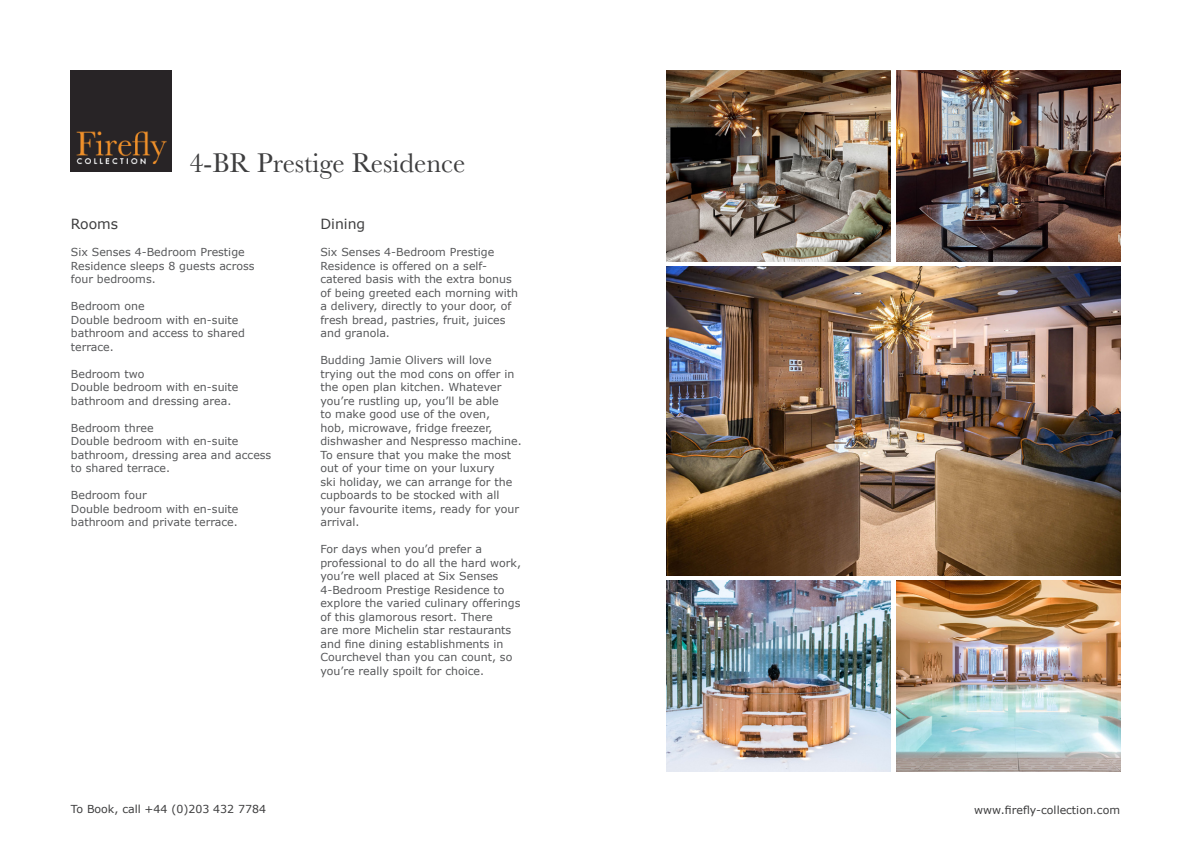
<style>
.page{position:relative;width:1191px;height:842px;background:#fff}
.page>*{position:absolute;margin:0;border:0;box-sizing:border-box;transform-origin:0 0}
.t1{font:28px "Baskerville";color:#3e3e3f}
.t2{font:14px "Verdana";color:#3e3e3f}
.t3{font:11px/13.5px "Verdana";color:#57585a}
.t4{font:11px "Verdana";color:#3e3e3f}
</style>
<div class="page">
<img style="left:71px;top:71px;width:101px;height:101px">
<img style="left:666px;top:71px;width:224px;height:190px">
<img style="left:896px;top:71px;width:224px;height:190px">
<img style="left:666px;top:267px;width:454px;height:308px">
<img style="left:896px;top:581px;width:224px;height:190px">
<img style="left:666px;top:581px;width:224px;height:190px">
<p class="t1" style="left:190px;top:145px;width:277px">4-BR Prestige Residence</p>
<p class="t2" style="left:71px;top:215px;width:49px">Rooms</p>
<p class="t3" style="left:71px;top:245px;width:185px">Six Senses 4-Bedroom Prestige<br>Residence sleeps 8 guests across four bedrooms.</p>
<p class="t3" style="left:71px;top:299px;width:75px">Bedroom one</p>
<p class="t3" style="left:71px;top:313px;width:175px">Double bedroom with en-suite bathroom and access to shared terrace.</p>
<p class="t3" style="left:71px;top:367px;width:75px">Bedroom two</p>
<p class="t3" style="left:71px;top:380px;width:169px">Double bedroom with en-suite bathroom and dressing area.</p>
<p class="t3" style="left:71px;top:421px;width:84px">Bedroom three</p>
<p class="t3" style="left:71px;top:434px;width:202px">Double bedroom with en-suite bathroom, dressing area and access to shared terrace.</p>
<p class="t3" style="left:71px;top:488px;width:77px">Bedroom four</p>
<p class="t3" style="left:71px;top:502px;width:169px">Double bedroom with en-suite bathroom and private terrace.</p>
<p class="t2" style="left:320px;top:215px;width:46px">Dining</p>
<p class="t3" style="left:320px;top:245px;width:199px">Six Senses 4-Bedroom Prestige<br>Residence is offered on a self&shy;catered basis with the extra bonus of being greeted each morning with a delivery, directly to your door, of fresh bread, pastries, fruit, juices and granola.</p>
<p class="t3" style="left:320px;top:353px;width:203px">Budding Jamie Olivers will love trying out the mod cons on offer in the open plan kitchen. Whatever you’re rustling up, you’ll be able<br>to make good use of the oven,<br>hob, microwave, fridge freezer, dishwasher and Nespresso machine.<br>To ensure that you make the most out of your time on your luxury<br>ski holiday, we can arrange for the cupboards to be stocked with all your favourite items, ready for your arrival.</p>
<p class="t3" style="left:320px;top:542px;width:202px">For days when you’d prefer a professional to do all the hard work, you’re well placed at Six Senses 4-Bedroom Prestige Residence to explore the varied culinary offerings of this glamorous resort. There<br>are more Michelin star restaurants and fine dining establishments in Courchevel than you can count, so you’re really spoilt for choice.</p>
<p class="t4" style="left:71px;top:802px;width:197px">To Book, call +44 (0)203 432 7784</p>
<p class="t4" style="left:974px;top:803px;width:147px">www.firefly-collection.com</p>
</div>
